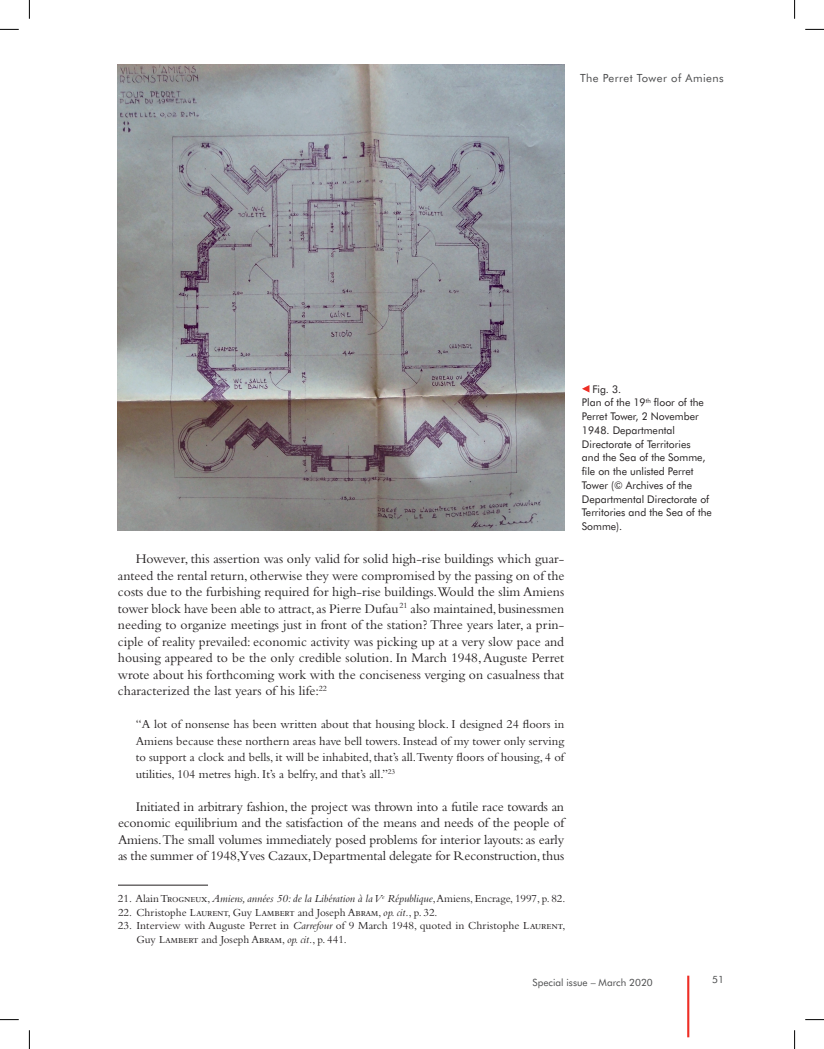
<style>
.page{position:relative;width:824px;height:1049px;background:#fff}
.page>*{position:absolute;margin:0;border:0;box-sizing:border-box;transform-origin:0 0}
.t1{font:13.75px/16.5px "Bembo";color:#231f20;text-align:justify}
.t2{font:12.5px/16.5px "Bembo";color:#231f20;text-align:justify}
.t3{font:11.25px/13.5px "Bembo";letter-spacing:.005em;color:#231f20}
.t4{font:italic 11.25px "Bembo";color:#231f20}
.t5{font:11.25px "Futura BT";letter-spacing:.04em;color:#4b4c4d}
.t6{font:10.62px/13.8px "Futura BT";color:#231f20}
.t7{font:10px "Futura BT";color:#4b4c4d}
.s1{font-style:normal}
.s2{font-family:"Bembo SC";font-style:normal}
.s3{font-family:"Bembo SC"}
.s4{font-style:italic}
</style>
<div class="page">
<hr style="left:687px;top:975px;width:2px;height:62px;background:#ee2e25">
<img style="left:118px;top:65px;width:446px;height:466px">
<svg style="left:582px;top:385px;width:7px;height:7px"></svg>
<hr style="left:118px;top:885px;width:90px;height:1px;background:#231f20">
<svg style="left:0;top:29px;width:19px;height:1px"></svg>
<svg style="left:805px;top:29px;width:19px;height:1px"></svg>
<svg style="left:0;top:1019px;width:19px;height:1px"></svg>
<svg style="left:805px;top:1019px;width:19px;height:1px"></svg>
<svg style="left:29px;top:0;width:1px;height:19px"></svg>
<svg style="left:29px;top:1030px;width:1px;height:19px"></svg>
<svg style="left:794px;top:0;width:1px;height:19px"></svg>
<svg style="left:794px;top:1030px;width:1px;height:19px"></svg>
<p class="t5" style="left:580px;top:71px;width:145px">The Perret Tower of Amiens</p>
<p class="t1" style="left:118px;top:550px;width:448px;text-indent:18px">However, this assertion was only valid for solid high-rise buildings which guar&shy;anteed the rental return, otherwise they were compromised by the passing on of the costs due to the furbishing required for high-rise buildings.Would the slim Amiens tower block have been able to attract, as Pierre Dufau<sup>21</sup> also maintained, businessmen needing to organize meetings just in front of the station? Three years later, a prin&shy;ciple of reality prevailed: economic activity was picking up at a very slow pace and housing appeared to be the only credible solution. In March 1948, Auguste Perret wrote about his forthcoming work with the conciseness verging on casualness that characterized the last years of his life:<sup>22</sup></p>
<p class="t2" style="left:136px;top:716px;width:430px">“A lot of nonsense has been written about that housing block. I designed 24 floors in Amiens because these northern areas have bell towers. Instead of my tower only serving to support a clock and bells, it will be inhabited, that’s all.Twenty floors of housing, 4 of utilities, 104 metres high. It’s a belfry, and that’s all.”<sup>23</sup></p>
<p class="t1" style="left:118px;top:798px;width:448px;text-indent:18px">Initiated in arbitrary fashion, the project was thrown into a futile race towards an economic equilibrium and the satisfaction of the means and needs of the people of Amiens.The small volumes immediately posed problems for interior layouts: as early as the summer of 1948,Yves Cazaux, Departmental delegate for Reconstruction, thus</p>
<p class="t4" style="left:118px;top:892px;width:449px"><span class="s1">21. Alain T</span><span class="s2">rogneux</span><span class="s1">,</span> Amiens, années 50: de la Libération à la V<sup>e</sup> République<span class="s1">, Amiens, Encrage, 1997, p. 82.</span></p>
<p class="t3" style="left:118px;top:905px;width:321px">22. Christophe <span class="s3">Laurent</span>, Guy <span class="s3">Lambert</span> and Joseph <span class="s3">Abram</span>, <span class="s4">op. cit.</span>, p. 32.</p>
<p class="t3" style="left:136px;top:919px;width:430px;text-indent:-18px">23. Interview with Auguste Perret in <span class="s4">Carrefour</span> of 9 March 1948, quoted in Christophe <span class="s3">Laurent</span>,<br>Guy <span class="s3">Lambert</span> and Joseph <span class="s3">Abram</span>, <span class="s4">op. cit.</span>, p. 441.</p>
<p class="t6" style="left:582px;top:382px;width:131px;text-indent:11px">Fig. 3.<br>Plan of the 19<sup>th</sup> floor of the<br>Perret Tower, 2 November<br>1948. Departmental<br>Directorate of Territories<br>and the Sea of the Somme, file on the unlisted Perret<br>Tower (© Archives of the<br>Departmental Directorate of<br>Territories and the Sea of the<br>Somme).</p>
<p class="t7" style="left:532px;top:976px;width:122px">Special issue – March 2020</p>
<p class="t7" style="left:712px;top:973px;width:13px">51</p>
</div>
